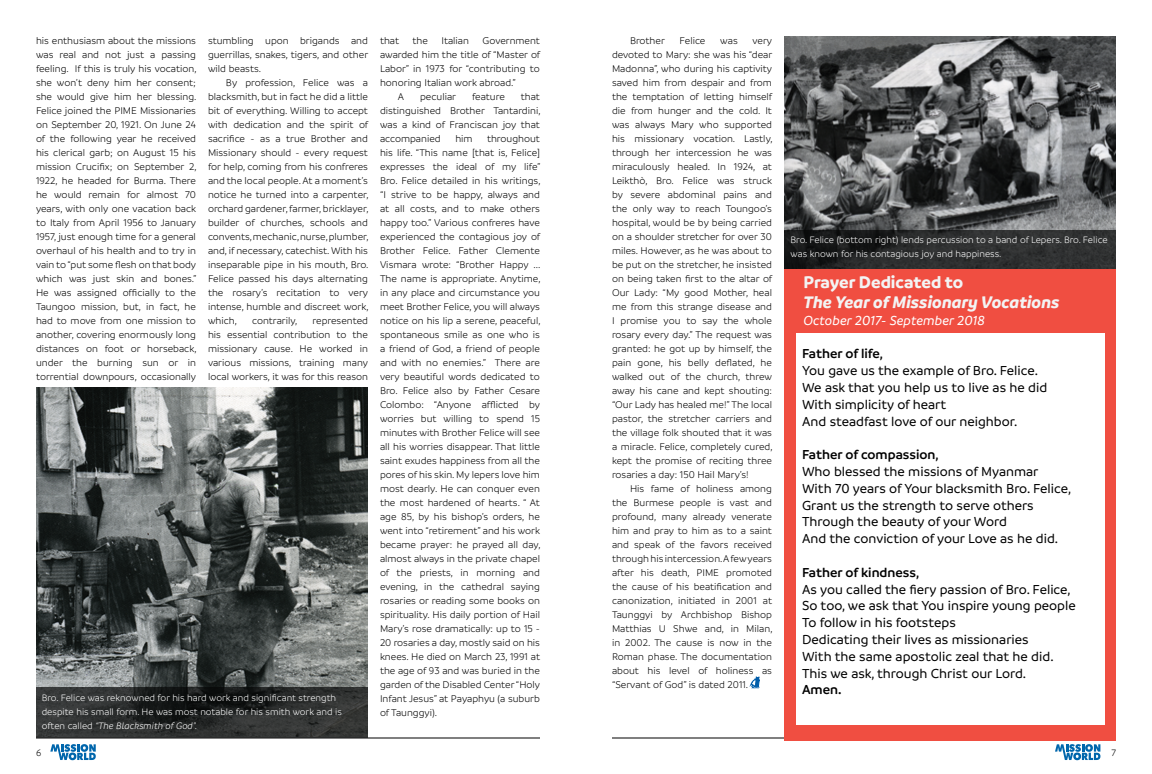
<style>
.page{position:relative;width:1152px;height:774px;background:#fff}
.page>*{position:absolute;margin:0;border:0;box-sizing:border-box;transform-origin:0 0}
.t1{font:italic 700 18px "Branding";color:#f3f4f4}
.t2{font:700 18px "Branding";color:#f3f4f4}
.t3{font:500 14px/16.8px "Branding";color:#000}
.t4{font:600 14px "Branding";color:#000}
.t5{font:italic 500 14px "Branding";color:#fff}
.t6{font:300 10.5px/14px "Branding";color:#000;text-align:justify}
.t7{font:300 10px/14px "Branding";color:#fff}
.t8{font:300 10px "Branding";color:#000}
.s1{font-style:italic}
</style>
<div class="page">
<hr style="left:36px;top:738px;width:504px;height:1px;background:#000">
<hr style="left:612px;top:738px;width:504px;height:1px;background:#000">
<svg style="left:1055px;top:744px;width:45px;height:16px"></svg>
<svg style="left:50px;top:744px;width:46px;height:16px"></svg>
<div style="left:784px;top:269px;width:332px;height:472px;background:#f04e41"></div>
<img style="left:36px;top:387px;width:332px;height:300px">
<img style="left:784px;top:36px;width:332px;height:194px">
<div style="left:796px;top:333px;width:309px;height:391px;background:#fff"></div>
<svg style="left:751px;top:677px;width:9px;height:11px"></svg>
<svg style="left:784px;top:230px;width:332px;height:39px;background:#282929"></svg>
<svg style="left:36px;top:687px;width:332px;height:51px;background:#2a2c2b"></svg>
<p class="t6" style="left:36px;top:34px;width:162px">his enthusiasm about the missions was real and not just a passing feeling. If this is truly his vocation, she won’t deny him her consent; she would give him her blessing.<br>Felice joined the PIME Missionaries on September 20, 1921. On June 24 of the following year he received his clerical garb; on August 15 his mission Crucifix; on September 2, 1922, he headed for Burma. There he would remain for almost 70 years, with only one vacation back to Italy from April 1956 to January 1957, just enough time for a general overhaul of his health and to try in vain to “put some flesh on that body which was just skin and bones.” He was assigned officially to the Taungoo mission, but, in fact, he had to move from one mission to another, covering enormously long distances on foot or horseback, under the burning sun or in torrential downpours, occasionally</p>
<p class="t6" style="left:208px;top:34px;width:162px">stumbling upon brigands and guerrillas, snakes, tigers, and other wild beasts.</p>
<p class="t6" style="left:208px;top:76px;width:162px;text-indent:18px">By profession, Felice was a blacksmith, but in fact he did a little bit of everything. Willing to accept with dedication and the spirit of sacrifice - as a true Brother and Missionary should - every request for help, coming from his confreres and the local people. At a moment’s notice he turned into a carpenter, orchard gardener, farmer, bricklayer, builder of churches, schools and convents, mechanic, nurse, plumber, and, if necessary, catechist. With his inseparable pipe in his mouth, Bro.<br>Felice passed his days alternating the rosary’s recitation to very intense, humble and discreet work, which,</p>
<p class="t6" style="left:208px;top:314px;width:162px;text-indent:105px">represented his essential contribution to the missionary cause. He worked in various missions, training many local workers, it was for this reason</p>
<p class="t6" style="left:252px;top:314px;width:47px">contrarily,</p>
<p class="t7" style="left:42px;top:691px;width:302px">Bro. Felice was reknowned for his hard work and significant strength despite his small form. He was most notable for his smith work and is often called <span class="s1">“The Blacksmith of God”.</span></p>
<p class="t6" style="left:380px;top:34px;width:21px">that</p>
<p class="t6" style="left:412px;top:34px;width:17px">the</p>
<p class="t6" style="left:441px;top:34px;width:29px">Italian</p>
<p class="t6" style="left:483px;top:34px;width:59px">Government</p>
<p class="t6" style="left:380px;top:48px;width:162px">awarded him the title of “Master of</p>
<p class="t6" style="left:380px;top:62px;width:161px">Labor” in 1973 for “contributing to</p>
<p class="t6" style="left:380px;top:76px;width:137px">honoring Italian work abroad.”</p>
<p class="t6" style="left:398px;top:90px;width:8px">A</p>
<p class="t6" style="left:420px;top:90px;width:38px">peculiar</p>
<p class="t6" style="left:472px;top:90px;width:34px">feature</p>
<p class="t6" style="left:380px;top:90px;width:162px;text-indent:141px">that distinguished Brother Tantardini, was a kind of Franciscan joy that accompanied</p>
<p class="t6" style="left:380px;top:132px;width:162px;text-indent:107px">throughout his life. “This name [that is, Felice] expresses the ideal of my life” Bro. Felice detailed in his writings, “I strive to be happy, always and at all costs, and to make others happy too.” Various confreres have experienced the contagious joy of Brother Felice. Father Clemente Vismara wrote: “Brother Happy ...<br>The name is appropriate. Anytime, in any place and circumstance you meet Brother Felice, you will always notice on his lip a serene, peaceful, spontaneous smile as one who is a friend of God, a friend of people and with no enemies.” There are very beautiful words dedicated to Bro. Felice also by Father Cesare Colombo: “Anyone afflicted by worries but willing to spend 15 minutes with Brother Felice will see all his worries disappear. That little saint exudes happiness from all the pores of his skin. My lepers love him most dearly. He can conquer even the most hardened of hearts. “ At age 85, by his bishop’s orders, he went into “retirement” and his work became prayer: he prayed all day, almost always in the private chapel of the priests, in morning and evening, in the cathedral saying rosaries or reading some books on spirituality. His daily portion of Hail Mary’s rose dramatically: up to 15 - 20 rosaries a day, mostly said on his knees. He died on March 23, 1991 at the age of 93 and was buried in the garden of the Disabled Center “Holy Infant Jesus” at Payaphyu (a suburb of Taunggyi).</p>
<p class="t6" style="left:455px;top:132px;width:19px">him</p>
<p class="t6" style="left:630px;top:33px;width:36px">Brother</p>
<p class="t6" style="left:680px;top:33px;width:27px">Felice</p>
<p class="t6" style="left:720px;top:33px;width:19px">was</p>
<p class="t6" style="left:612px;top:33px;width:162px;text-indent:141px">very devoted to Mary: she was his “dear Madonna”, who during his captivity saved him from despair and from the temptation of letting himself die from hunger and the cold. It was always Mary who supported his missionary vocation. Lastly, through her intercession he was miraculously healed. In 1924, at Leikthò, Bro. Felice was struck by severe abdominal pains and the only way to reach Toungoo’s hospital, would be by being carried on a shoulder stretcher for over 30 miles. However, as he was about to be put on the stretcher, he insisted on being taken first to the altar of Our Lady: “My good Mother, heal me from this strange disease and I promise you to say the whole rosary every day.” The request was granted: he got up by himself, the pain gone, his belly deflated, he walked out of the church, threw away his cane and kept shouting: “Our Lady has healed me!” The local pastor, the stretcher carriers and the village folk shouted that it was a miracle. Felice, completely cured, kept the promise of reciting three rosaries a day: 150 Hail Mary’s!</p>
<p class="t6" style="left:612px;top:481px;width:162px;text-indent:18px">His fame of holiness among the Burmese people is vast and profound, many already venerate him and pray to him as to a saint and speak of the favors received through his intercession. A few years after his death, PIME promoted the cause of his beatification and canonization, initiated in 2001 at Taunggyi by Archbishop Bishop Matthias U Shwe and, in Milan, in 2002. The cause is now in the Roman phase. The documentation about his level of holiness as “Servant of God” is dated 2011.</p>
<p class="t7" style="left:791px;top:233px;width:319px">Bro. Felice (bottom right) lends percussion to a band of Lepers. Bro. Felice was known for his contagious joy and happiness.</p>
<h1 class="t2" style="left:804px;top:272px;width:161px">Prayer Dedicated to</h1>
<h1 class="t1" style="left:804px;top:292px;width:258px">The Year of Missionary Vocations</h1>
<h2 class="t5" style="left:804px;top:313px;width:183px">October 2017- September 2018</h2>
<h2 class="t4" style="left:802px;top:346px;width:83px">Father of life,</h2>
<h2 class="t3" style="left:802px;top:362px;width:247px">You gave us the example of Bro. Felice.<br>We ask that you help us to live as he did With simplicity of heart<br>And steadfast love of our neighbor.</h2>
<h2 class="t4" style="left:802px;top:447px;width:138px">Father of compassion,</h2>
<h2 class="t3" style="left:802px;top:463px;width:271px">Who blessed the missions of Myanmar With 70 years of Your blacksmith Bro. Felice, Grant us the strength to serve others Through the beauty of your Word<br>And the conviction of your Love as he did.</h2>
<h2 class="t4" style="left:802px;top:565px;width:119px">Father of kindness,</h2>
<h2 class="t3" style="left:802px;top:581px;width:275px">As you called the fiery passion of Bro. Felice, So too, we ask that You inspire young people To follow in his footsteps<br>Dedicating their lives as missionaries<br>With the same apostolic zeal that he did.<br>This we ask, through Christ our Lord.</h2>
<h2 class="t4" style="left:802px;top:682px;width:41px">Amen.</h2>
<p class="t8" style="left:36px;top:748px;width:7px">6</p>
<p class="t8" style="left:1111px;top:748px;width:6px">7</p>
</div>
